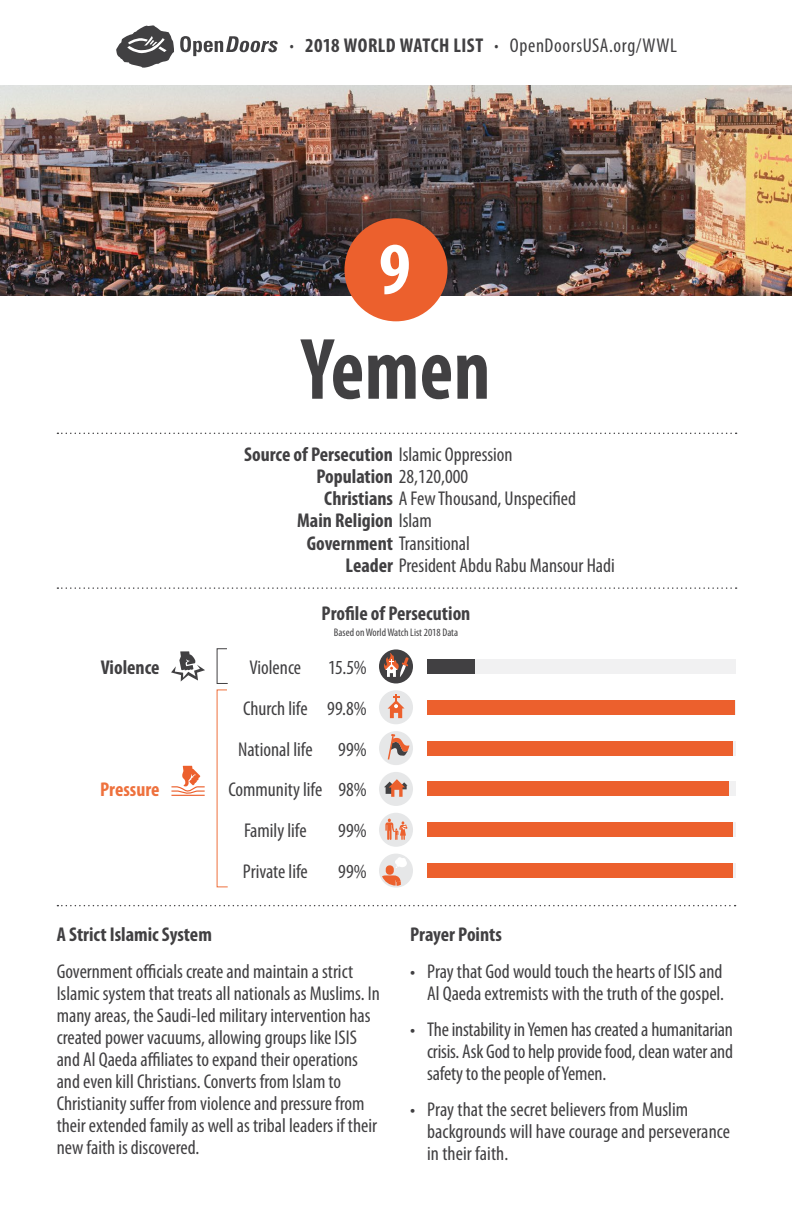
<style>
.page{position:relative;width:792px;height:1224px;background:#fff}
.page>*{position:absolute;margin:0;border:0;box-sizing:border-box;transform-origin:0 0}
.t1{font:700 condensed 88px "Myriad Pro";letter-spacing:.005em;color:#414042;scale:.91 1}
.Large_Number{font:700 condensed 74.6px "Myriad Pro";color:#fff}
.Body{font:condensed 20px/22px "Myriad Pro";color:#414042}
.Body_Centred{font:condensed 20px "Myriad Pro";color:#414042}
.Body_Centred-2{font:700 condensed 20px "Myriad Pro";color:#414042}
.Body_Right-Aligned{font:condensed 20px "Myriad Pro";color:#414042}
.Body_Centred-3{font:700 condensed 20px "Myriad Pro";letter-spacing:.02em;color:#414042}
.Body-2{font:700 condensed 20px "Myriad Pro";color:#414042}
.Body_Right-Aligned-2{font:700 condensed 20px "Myriad Pro";color:#414042}
.Body_Right-Aligned-3{font:700 condensed 20px "Myriad Pro";color:#ee713d}
.Subscript{font:condensed 11px "Myriad Pro";color:#414042}
.s1{font-weight:400}
.s2{font-weight:700}
</style>
<div class="page">
<div style="left:427px;top:659px;width:308px;height:15px;background:#f1f1f2"></div>
<div style="left:427px;top:659px;width:48px;height:15px;background:#414042"></div>
<div style="left:427px;top:700px;width:308px;height:14px;background:#ec602d"></div>
<div style="left:427px;top:741px;width:305px;height:14px;background:#ec602d"></div>
<div style="left:427px;top:823px;width:305px;height:14px;background:#ec602d"></div>
<div style="left:427px;top:864px;width:305px;height:14px;background:#ec602d"></div>
<div style="left:427px;top:782px;width:302px;height:14px;background:#ec602d"></div>
<svg style="left:57px;top:433px;width:680px;height:1px"></svg>
<svg style="left:57px;top:587px;width:680px;height:2px"></svg>
<svg style="left:216px;top:648px;width:12px;height:240px"></svg>
<svg style="left:57px;top:905px;width:679px;height:1px"></svg>
<img style="left:0;top:85px;width:792px;height:210px">
<div style="left:344px;top:218px;width:104px;height:103px;background:#ec602d;border-radius:50%"></div>
<div style="left:379px;top:649px;width:34px;height:34px;background:#414042;border-radius:50%"></div>
<svg style="left:383px;top:653px;width:26px;height:24px"></svg>
<div style="left:379px;top:690px;width:34px;height:34px;background:#e6e7e8;border-radius:50%"></div>
<svg style="left:388px;top:694px;width:17px;height:24px"></svg>
<div style="left:379px;top:731px;width:34px;height:34px;background:#e6e7e8;border-radius:50%"></div>
<svg style="left:388px;top:734px;width:21px;height:26px"></svg>
<div style="left:379px;top:772px;width:34px;height:34px;background:#e6e7e8;border-radius:50%"></div>
<svg style="left:384px;top:779px;width:24px;height:18px"></svg>
<div style="left:379px;top:813px;width:34px;height:34px;background:#e6e7e8;border-radius:50%"></div>
<svg style="left:385px;top:819px;width:22px;height:21px"></svg>
<div style="left:379px;top:854px;width:34px;height:34px;background:#e6e7e8;border-radius:50%"></div>
<svg style="left:395px;top:857px;width:12px;height:11px"></svg>
<div style="left:386px;top:865px;width:8px;height:10px;background:#ec602d;border-radius:4px"></div>
<svg style="left:382px;top:875px;width:19px;height:11px"></svg>
<svg style="left:171px;top:766px;width:34px;height:30px"></svg>
<svg style="left:171px;top:651px;width:34px;height:31px"></svg>
<svg style="left:180px;top:36px;width:98px;height:20px"></svg>
<svg style="left:116px;top:25px;width:58px;height:43px"></svg>
<p class="Body_Centred-3" style="left:290px;top:33px;width:389px">· 2018 WORLD WATCH LIST · <span class="s1">OpenDoorsUSA.org/WWL</span></p>
<p class="Large_Number" style="left:379px;top:222px;width:33px">9</p>
<h1 class="t1" style="left:302px;top:314px;width:209px">Yemen</h1>
<p class="Body_Centred-2" style="left:244px;top:442px;width:270px">Source of Persecution <span class="s1">Islamic Oppression</span></p>
<p class="Body_Centred-2" style="left:317px;top:464px;width:153px">Population <span class="s1">28,120,000</span></p>
<p class="Body_Centred" style="left:324px;top:487px;width:253px"><span class="s2">Christians</span> A Few Thousand, Unspecified</p>
<p class="Body_Centred-2" style="left:297px;top:508px;width:136px">Main Religion <span class="s1">Islam</span></p>
<p class="Body_Centred" style="left:307px;top:531px;width:165px"><span class="s2">Government</span> Transitional</p>
<p class="Body_Centred" style="left:346px;top:553px;width:271px"><span class="s2">Leader</span> President Abdu Rabu Mansour Hadi</p>
<p class="Body-2" style="left:322px;top:601px;width:150px">Profile of Persecution</p>
<p class="Subscript" style="left:334px;top:625px;width:126px">Based on World Watch List 2018 Data</p>
<p class="Body_Right-Aligned-2" style="left:101px;top:655px;width:60px">Violence</p>
<p class="Body_Right-Aligned" style="left:250px;top:655px;width:53px">Violence</p>
<p class="Body_Centred" style="left:328px;top:655px;width:40px">15.5%</p>
<p class="Body_Right-Aligned-3" style="left:100px;top:777px;width:61px">Pressure</p>
<p class="Body_Right-Aligned" style="left:243px;top:696px;width:66px">Church life</p>
<p class="Body_Centred" style="left:327px;top:696px;width:41px">99.8%</p>
<p class="Body_Right-Aligned" style="left:238px;top:737px;width:76px">National life</p>
<p class="Body_Centred" style="left:338px;top:737px;width:30px">99%</p>
<p class="Body_Right-Aligned" style="left:228px;top:778px;width:95px">Community life</p>
<p class="Body_Centred" style="left:338px;top:778px;width:30px">98%</p>
<p class="Body_Right-Aligned" style="left:244px;top:819px;width:64px">Family life</p>
<p class="Body_Centred" style="left:338px;top:819px;width:30px">99%</p>
<p class="Body_Right-Aligned" style="left:243px;top:859px;width:66px">Private life</p>
<p class="Body_Centred" style="left:338px;top:859px;width:30px">99%</p>
<h3 class="Body_Centred-2" style="left:57px;top:922px;width:157px">A Strict Islamic System</h3>
<p class="Body" style="left:57px;top:960px;width:325px">Government officials create and maintain a strict Islamic system that treats all nationals as Muslims. In many areas, the Saudi-led military intervention has created power vacuums, allowing groups like ISIS and Al Qaeda affiliates to expand their operations and even kill Christians. Converts from Islam to Christianity suffer from violence and pressure from their extended family as well as tribal leaders if their new faith is discovered.</p>
<h3 class="Body_Centred-2" style="left:410px;top:922px;width:93px">Prayer Points</h3>
<p class="Body" style="left:410px;top:960px;width:315px;text-align:right">• Pray that God would touch the hearts of ISIS and<br>Al Qaeda extremists with the truth of the gospel.</p>
<p class="Body" style="left:427px;top:1018px;width:307px;text-align:justify;text-indent:-17px">• The instability in Yemen has created a humanitarian crisis. Ask God to help provide food, clean water and safety to the people of Yemen.</p>
<p class="Body" style="left:427px;top:1098px;width:305px;text-indent:-17px">• Pray that the secret believers from Muslim backgrounds will have courage and perseverance in their faith.</p>
</div>
